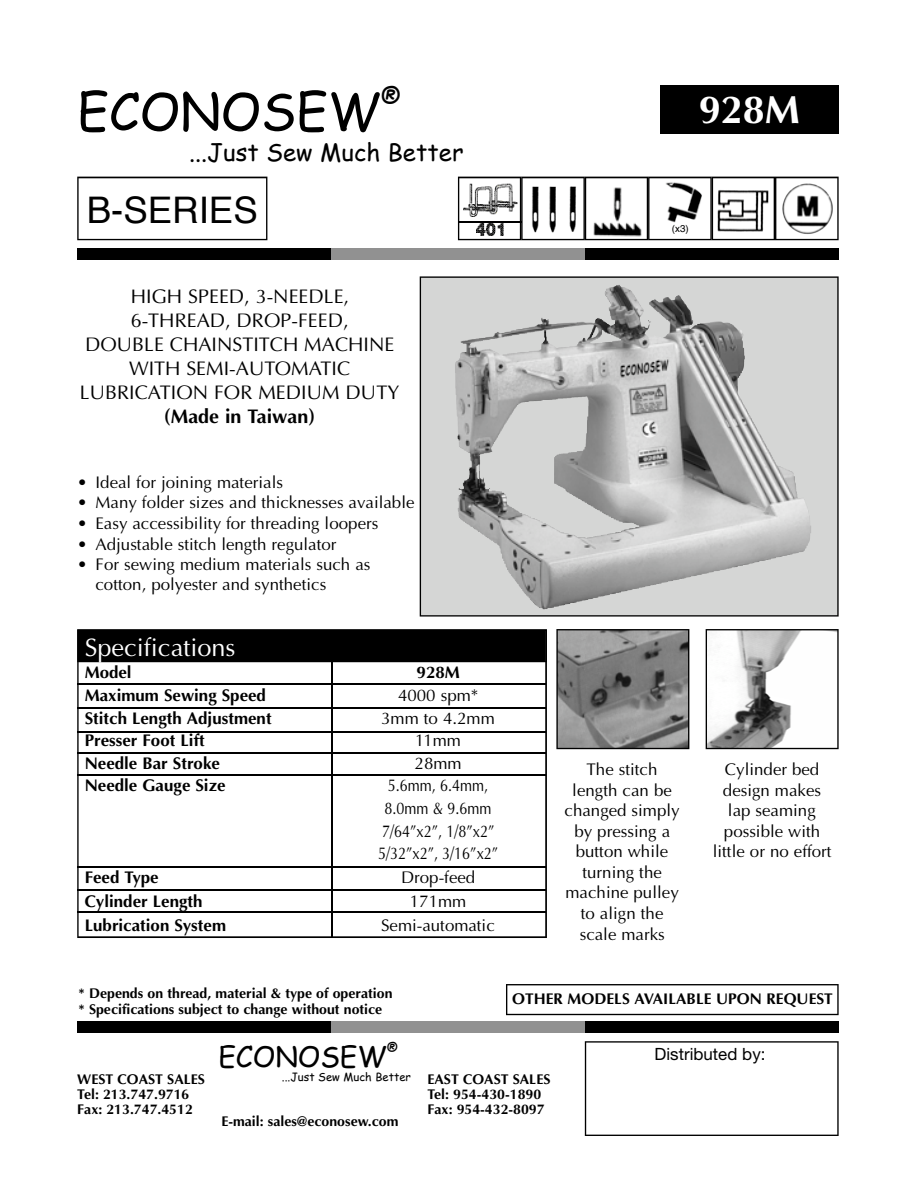
<style>
.page{position:relative;width:918px;height:1188px;background:#fff}
.page>*{position:absolute;margin:0;border:0;box-sizing:border-box;transform-origin:0 0}
.t1{font:50.7px "Comic Sans MS";color:#000}
.t2{font:700 39.45px "Optima";color:#fff}
.t3{font:36.6px "Helvetica";color:#000}
.t4{font:28.2px "Comic Sans MS";color:#000}
.t5{font:25.35px "Optima";color:#fff}
.t6{font:25.35px "Comic Sans MS";color:#000}
.t7{font:24px "Comic Sans MS";color:#000}
.t8{font:19.8px/24px "Optima";color:#000;text-align:center}
.t9{font:700 19.8px "Optima";color:#000}
.t10{font:16.95px/20.5px "Optima";color:#000;text-align:center}
.t11{font:700 16.95px "Optima";color:#000}
.t12{font:16.95px/22.5px "Optima";color:#000;text-align:center;scale:.85 1}
.t13{font:16.95px "Helvetica Neue";color:#000}
.t14{font:700 15.45px "Optima";color:#000}
.t15{font:700 14.1px/15.5px "Optima";color:#000}
.t16{font:14.1px "Comic Sans MS";color:#000}
.t17{font:11.25px "Comic Sans MS";color:#000}
.t18{font:9.9px "Helvetica";color:#000}
</style>
<div class="page">
<div style="left:660px;top:85px;width:179px;height:48px;background:#000"></div>
<div style="left:77px;top:249px;width:762px;height:11px;background:#000"></div>
<div style="left:77px;top:1021px;width:762px;height:11px;background:#000"></div>
<div style="left:331px;top:249px;width:254px;height:11px;background:#919191"></div>
<div style="left:331px;top:1021px;width:254px;height:11px;background:#919191"></div>
<svg style="left:420px;top:276px;width:419px;height:341px;background:#bebfbe"></svg>
<svg style="left:556px;top:629px;width:133px;height:120px;background:#7f7f7f"></svg>
<svg style="left:706px;top:629px;width:133px;height:120px"></svg>
<svg style="left:585px;top:1041px;width:254px;height:95px"></svg>
<svg style="left:77px;top:629px;width:470px;height:309px"></svg>
<hr style="left:78px;top:683px;width:468px;height:1px;background:#000">
<hr style="left:78px;top:707px;width:468px;height:2px;background:#000">
<hr style="left:78px;top:731px;width:468px;height:1px;background:#000">
<hr style="left:78px;top:752px;width:468px;height:2px;background:#000">
<hr style="left:78px;top:775px;width:468px;height:1px;background:#000">
<hr style="left:78px;top:912px;width:468px;height:1px;background:#000">
<hr style="left:78px;top:867px;width:468px;height:1px;background:#000">
<hr style="left:78px;top:889px;width:468px;height:2px;background:#000">
<hr style="left:331px;top:659px;width:1px;height:278px;background:#000">
<svg style="left:458px;top:177px;width:381px;height:63px"></svg>
<img style="left:461px;top:180px;width:56px;height:24px">
<img style="left:461px;top:204px;width:56px;height:13px">
<hr style="left:458px;top:221px;width:64px;height:1px;background:#000">
<svg style="left:506px;top:984px;width:333px;height:31px"></svg>
<svg style="left:77px;top:177px;width:190px;height:63px"></svg>
<h1 class="t1" style="left:77px;top:74px;width:305px">ECONOSEW</h1>
<h3 class="t6" style="left:381px;top:78px;width:22px">®</h3>
<h3 class="t7" style="left:189px;top:135px;width:276px">...Just Sew Much Better</h3>
<h3 class="t3" style="left:87px;top:195px;width:173px">B-SERIES</h3>
<h2 class="t2" style="left:699px;top:93px;width:102px">928M</h2>
<p class="t18" style="left:672px;top:225px;width:18px">(x3)</p>
<p class="t8" style="left:80px;top:286px;width:321px">HIGH SPEED, 3-NEEDLE,<br>6-THREAD, DROP-FEED,<br>DOUBLE CHAINSTITCH MACHINE<br>WITH SEMI-AUTOMATIC<br>LUBRICATION FOR MEDIUM DUTY</p>
<p class="t9" style="left:164px;top:408px;width:152px">(Made in Taiwan)</p>
<p class="t10" style="left:77px;top:473px;width:207px">• Ideal for joining materials</p>
<p class="t10" style="left:77px;top:494px;width:339px">• Many folder sizes and thicknesses available</p>
<p class="t10" style="left:77px;top:514px;width:303px">• Easy accessibility for threading loopers</p>
<p class="t10" style="left:77px;top:535px;width:261px">• Adjustable stitch length regulator</p>
<p class="t10" style="left:96px;top:556px;width:276px;text-align:left;text-indent:-18px">• For sewing medium materials such as cotton, polyester and synthetics</p>
<h3 class="t5" style="left:85px;top:637px;width:152px">Specifications</h3>
<p class="t11" style="left:85px;top:666px;width:49px">Model</p>
<p class="t11" style="left:417px;top:666px;width:45px">928M</p>
<p class="t11" style="left:85px;top:688px;width:183px">Maximum Sewing Speed</p>
<p class="t10" style="left:398px;top:687px;width:82px">4000 spm*</p>
<p class="t11" style="left:85px;top:711px;width:188px">Stitch Length Adjustment</p>
<p class="t10" style="left:381px;top:709px;width:115px">3mm to 4.2mm</p>
<p class="t11" style="left:85px;top:733px;width:121px">Presser Foot Lift</p>
<p class="t10" style="left:415px;top:732px;width:47px">11mm</p>
<p class="t11" style="left:85px;top:756px;width:137px">Needle Bar Stroke</p>
<p class="t10" style="left:415px;top:754px;width:48px">28mm</p>
<p class="t11" style="left:85px;top:779px;width:142px">Needle Gauge Size</p>
<p class="t12" style="left:378px;top:776px;width:143px">5.6mm, 6.4mm,<br>8.0mm &amp; 9.6mm<br>7/64”x2”, 1/8”x2”<br>5/32”x2”, 3/16”x2”</p>
<p class="t11" style="left:85px;top:870px;width:76px">Feed Type</p>
<p class="t10" style="left:401px;top:868px;width:76px">Drop-feed</p>
<p class="t11" style="left:85px;top:894px;width:119px">Cylinder Length</p>
<p class="t10" style="left:410px;top:892px;width:58px">171mm</p>
<p class="t11" style="left:85px;top:918px;width:143px">Lubrication System</p>
<p class="t10" style="left:381px;top:916px;width:115px">Semi-automatic</p>
<p class="t10" style="left:565px;top:760px;width:117px">The stitch length can be changed simply by pressing a button while turning the machine pulley to align the scale marks</p>
<p class="t10" style="left:713px;top:760px;width:120px">Cylinder bed design makes lap seaming possible with little or no effort</p>
<p class="t15" style="left:79px;top:987px;width:315px">* Depends on thread, material &amp; type of operation * Specifications subject to change without notice</p>
<p class="t14" style="left:512px;top:992px;width:322px">OTHER MODELS AVAILABLE UPON REQUEST</p>
<h3 class="t4" style="left:218px;top:1036px;width:170px">ECONOSEW</h3>
<p class="t16" style="left:387px;top:1037px;width:13px">®</p>
<p class="t17" style="left:282px;top:1068px;width:131px">...Just Sew Much Better</p>
<p class="t15" style="left:77px;top:1072px;width:129px">WEST COAST SALES<br>Tel: 213.747.9716<br>Fax: 213.747.4512</p>
<p class="t15" style="left:427px;top:1072px;width:125px">EAST COAST SALES<br>Tel: 954-430-1890<br>Fax: 954-432-8097</p>
<p class="t15" style="left:221px;top:1115px;width:179px">E-mail: sales@econosew.com</p>
<p class="t13" style="left:655px;top:1048px;width:113px">Distributed by:</p>
</div>
